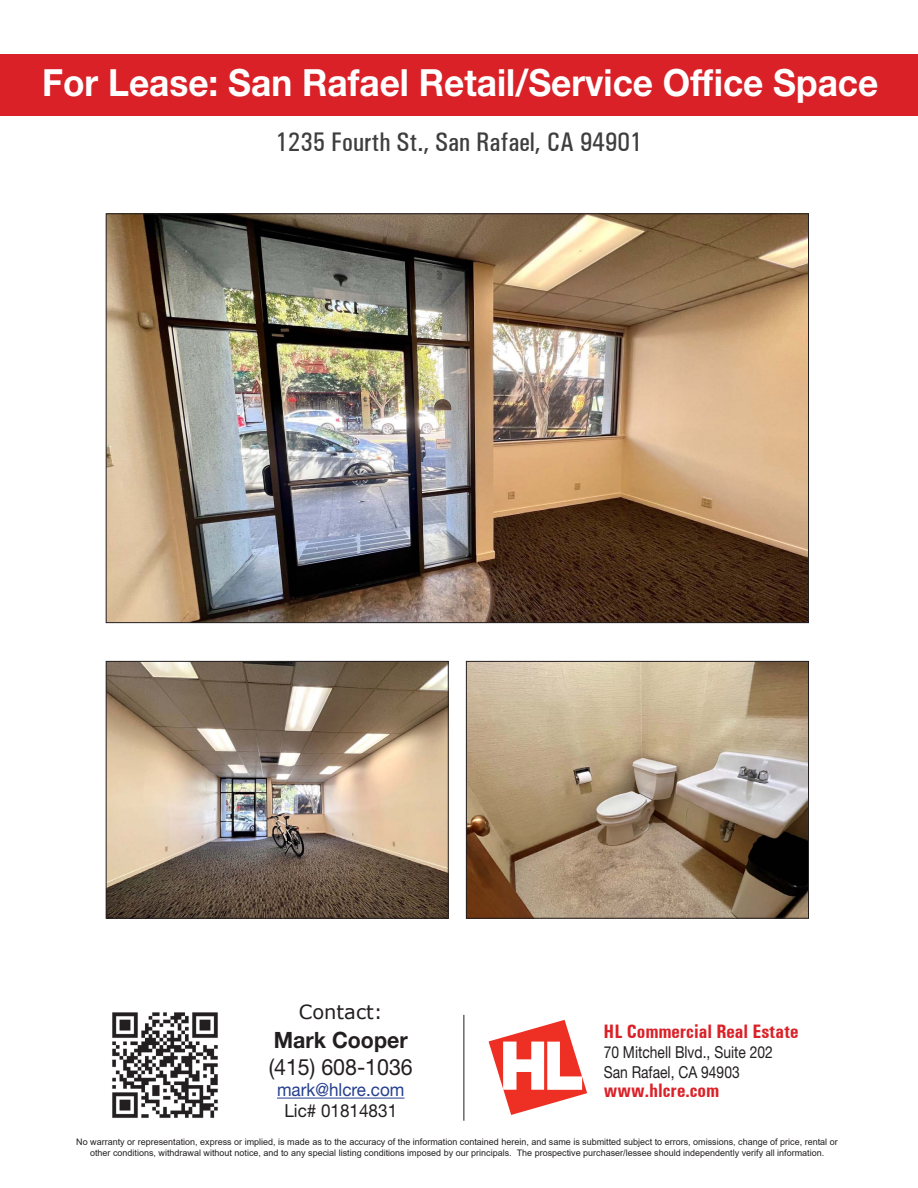
<style>
.page{position:relative;width:918px;height:1188px;background:#fff}
.page>*{position:absolute;margin:0;border:0;box-sizing:border-box;transform-origin:0 0}
.t1{font:700 37.5px "Helvetica Neue LT Std";color:#fff;scale:.94 1}
.t2{font:500 condensed 27px "Univers";color:#3e3e3f}
.t3{font:22.5px "Helvetica Neue LT Std";color:#231f20;scale:.95 1}
.t4{font:700 22.5px "Helvetica Neue LT Std";color:#231f20;scale:.95 1}
.t5{font:700 condensed 19.5px "Univers";color:#da2128}
.t6{font:19.5px "Verdana";color:#231f20}
.t7{font:18px "Helvetica Neue LT Std";color:#253f8e;scale:.95 1}
.t8{font:18px "Helvetica Neue LT Std";color:#231f20;scale:.95 1}
.t9{font:16.5px/19.5px "Helvetica Neue LT Std";color:#231f20;scale:.84 1}
.t10{font:9px/10.8px "Arial";color:#231f20;text-align:center}
</style>
<div class="page">
<svg style="left:489px;top:1020px;width:98px;height:95px"></svg>
<hr style="left:464px;top:1015px;width:1px;height:106px;background:#231f20">
<hr style="left:277px;top:1098px;width:127px;height:1px;background:#253f8e">
<img style="left:112px;top:1012px;width:106px;height:106px">
<div style="left:0;top:54px;width:918px;height:62px;background:#da2128"></div>
<img style="left:108px;top:215px;width:699px;height:406px">
<img style="left:108px;top:663px;width:339px;height:254px">
<div style="left:106px;top:661px;width:343px;height:258px;border:1px solid #231f20"></div>
<img style="left:468px;top:663px;width:339px;height:254px">
<div style="left:466px;top:661px;width:343px;height:258px;border:1px solid #231f20"></div>
<h1 class="t1" style="left:42px;top:59px;width:891px">For Lease: San Rafael Retail/Service Office Space</h1>
<h2 class="t2" style="left:276px;top:127px;width:368px">1235 Fourth St., San Rafael, CA 94901</h2>
<h3 class="t6" style="left:299px;top:998px;width:85px">Contact:</h3>
<h3 class="t4" style="left:274px;top:1026px;width:142px">Mark Cooper</h3>
<h3 class="t3" style="left:269px;top:1054px;width:153px">(415) 608-1036</h3>
<h3 class="t7" style="left:277px;top:1079px;width:136px">mark@hlcre.com</h3>
<h3 class="t8" style="left:284px;top:1100px;width:120px">Lic# 01814831</h3>
<h3 class="t5" style="left:604px;top:1020px;width:196px">HL Commercial Real Estate</h3>
<h3 class="t9" style="left:604px;top:1042px;width:203px">70 Mitchell Blvd., Suite 202<br>San Rafael, CA 94903</h3>
<h3 class="t5" style="left:604px;top:1079px;width:117px">www.hlcre.com</h3>
<p class="t10" style="left:76px;top:1136px;width:763px">No warranty or representation, express or implied, is made as to the accuracy of the information contained herein, and same is submitted subject to errors, omissions, change of price, rental or other conditions, withdrawal without notice, and to any special listing conditions imposed by our principals. The prospective purchaser/lessee should independently verify all information.</p>
</div>
